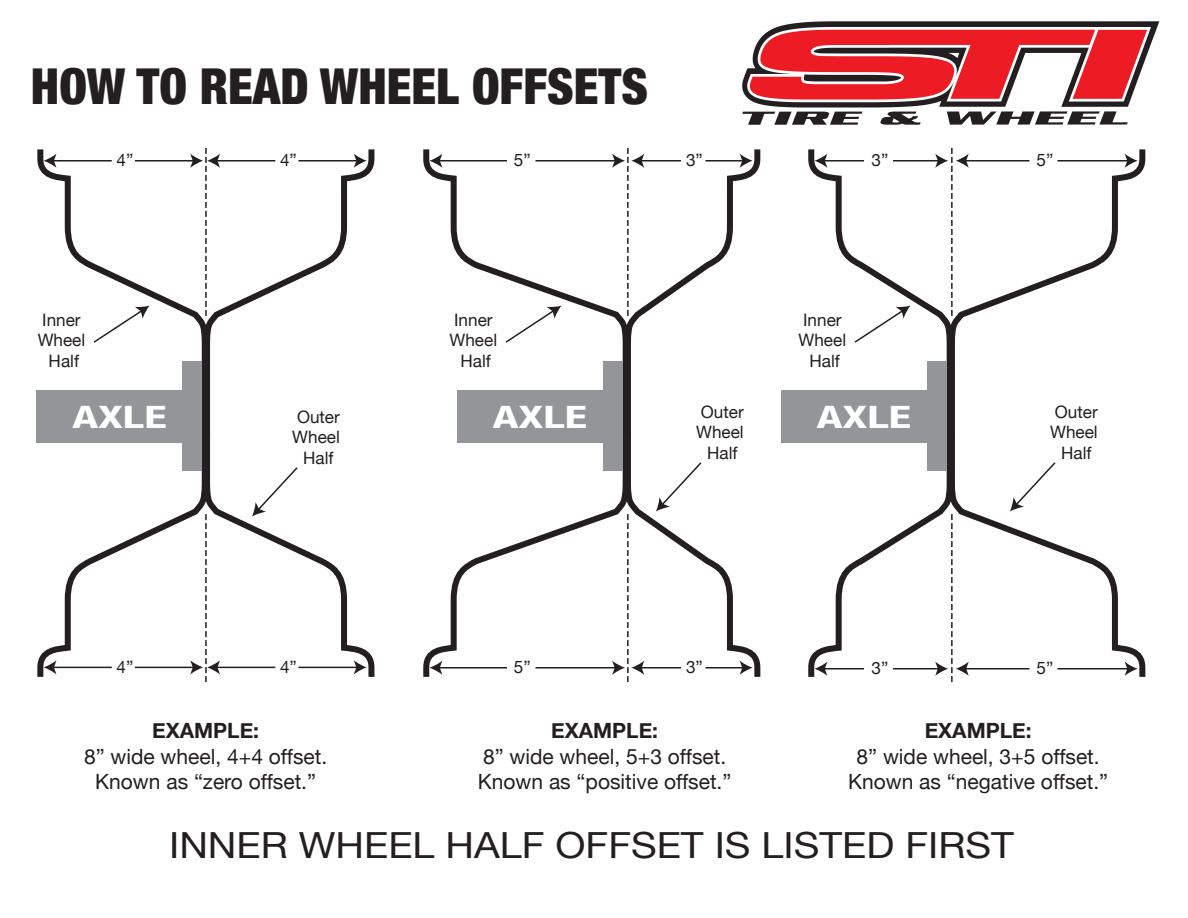
<style>
.page{position:relative;width:1188px;height:918px;background:#fff}
.page>*{position:absolute;margin:0;border:0;box-sizing:border-box;transform-origin:0 0}
.t1{font:900 condensed 49.5px "Helvetica Neue";color:#231f20}
.t2{font:36px "Helvetica Neue";color:#231f20;scale:1.1 1}
.t3{font:700 condensed 30.9px "Helvetica Neue";color:#fff;scale:1.5 1}
.t4{font:21px/25.2px "Helvetica Neue";color:#231f20;text-align:center}
.t5{font:700 21px "Helvetica Neue";color:#231f20}
.t6{font:17.1px/20.5px "Helvetica Neue";color:#231f20;text-align:center}
</style>
<div class="page">
<svg style="left:211px;top:149px;width:164px;height:180px"></svg>
<svg style="left:211px;top:467px;width:164px;height:210px"></svg>
<svg style="left:36px;top:149px;width:175px;height:277px"></svg>
<svg style="left:37px;top:426px;width:174px;height:257px"></svg>
<hr style="left:53px;top:160px;width:59px;height:2px;background:#231f20">
<svg style="left:44px;top:154px;width:12px;height:14px"></svg>
<hr style="left:135px;top:160px;width:59px;height:2px;background:#231f20">
<hr style="left:216px;top:160px;width:59px;height:2px;background:#231f20">
<svg style="left:190px;top:147px;width:30px;height:169px"></svg>
<hr style="left:298px;top:160px;width:60px;height:2px;background:#231f20">
<svg style="left:354px;top:154px;width:13px;height:14px"></svg>
<hr style="left:53px;top:667px;width:59px;height:1px;background:#231f20">
<svg style="left:44px;top:660px;width:12px;height:15px"></svg>
<hr style="left:135px;top:667px;width:59px;height:1px;background:#231f20">
<hr style="left:216px;top:667px;width:59px;height:1px;background:#231f20">
<svg style="left:190px;top:512px;width:30px;height:170px"></svg>
<hr style="left:298px;top:667px;width:60px;height:1px;background:#231f20">
<svg style="left:354px;top:660px;width:13px;height:15px"></svg>
<div style="left:36px;top:391px;width:152px;height:52px;background:#939598"></div>
<div style="left:183px;top:361px;width:19px;height:110px;background:#939598"></div>
<svg style="left:423px;top:149px;width:189px;height:242px"></svg>
<svg style="left:423px;top:510px;width:189px;height:167px"></svg>
<hr style="left:439px;top:160px;width:68px;height:2px;background:#231f20">
<svg style="left:430px;top:154px;width:12px;height:14px"></svg>
<hr style="left:536px;top:160px;width:80px;height:2px;background:#231f20">
<hr style="left:439px;top:667px;width:68px;height:2px;background:#231f20">
<svg style="left:430px;top:661px;width:12px;height:14px"></svg>
<hr style="left:536px;top:667px;width:80px;height:2px;background:#231f20">
<svg style="left:612px;top:147px;width:149px;height:536px"></svg>
<div style="left:457px;top:391px;width:152px;height:52px;background:#939598"></div>
<div style="left:603px;top:361px;width:19px;height:110px;background:#939598"></div>
<svg style="left:956px;top:149px;width:190px;height:180px"></svg>
<svg style="left:969px;top:462px;width:177px;height:215px"></svg>
<svg style="left:805px;top:149px;width:151px;height:277px"></svg>
<hr style="left:824px;top:160px;width:40px;height:2px;background:#231f20">
<svg style="left:815px;top:154px;width:12px;height:14px"></svg>
<hr style="left:893px;top:160px;width:46px;height:2px;background:#231f20">
<hr style="left:965px;top:160px;width:65px;height:2px;background:#231f20">
<svg style="left:935px;top:147px;width:34px;height:169px"></svg>
<hr style="left:1057px;top:160px;width:71px;height:2px;background:#231f20">
<svg style="left:1125px;top:154px;width:13px;height:14px"></svg>
<div style="left:781px;top:391px;width:152px;height:52px;background:#939598"></div>
<div style="left:927px;top:361px;width:19px;height:110px;background:#939598"></div>
<hr style="left:965px;top:668px;width:65px;height:2px;background:#231f20">
<svg style="left:808px;top:426px;width:161px;height:257px"></svg>
<hr style="left:1057px;top:668px;width:71px;height:2px;background:#231f20">
<svg style="left:1125px;top:662px;width:13px;height:14px"></svg>
<img style="left:742px;top:21px;width:418px;height:104px">
<h1 class="t1" style="left:31px;top:45px;width:619px">HOW TO READ WHEEL OFFSETS</h1>
<p class="t6" style="left:117px;top:151px;width:18px">4”</p>
<p class="t6" style="left:280px;top:151px;width:18px">4”</p>
<p class="t6" style="left:514px;top:151px;width:18px">5”</p>
<p class="t6" style="left:686px;top:151px;width:18px">3”</p>
<p class="t6" style="left:871px;top:151px;width:18px">3”</p>
<p class="t6" style="left:1037px;top:151px;width:18px">5”</p>
<p class="t6" style="left:38px;top:310px;width:49px">Inner<br>Wheel<br>Half</p>
<h3 class="t3" style="left:72px;top:392px;width:64px">AXLE</h3>
<p class="t6" style="left:292px;top:407px;width:49px">Outer<br>Wheel<br>Half</p>
<p class="t6" style="left:450px;top:310px;width:49px">Inner<br>Wheel<br>Half</p>
<h3 class="t3" style="left:493px;top:392px;width:64px">AXLE</h3>
<p class="t6" style="left:696px;top:402px;width:49px">Outer<br>Wheel<br>Half</p>
<p class="t6" style="left:799px;top:310px;width:49px">Inner<br>Wheel<br>Half</p>
<h3 class="t3" style="left:817px;top:392px;width:64px">AXLE</h3>
<p class="t6" style="left:1050px;top:402px;width:49px">Outer<br>Wheel<br>Half</p>
<p class="t6" style="left:117px;top:657px;width:18px">4”</p>
<p class="t6" style="left:280px;top:657px;width:18px">4”</p>
<p class="t5" style="left:152px;top:714px;width:108px">EXAMPLE:</p>
<p class="t4" style="left:84px;top:745px;width:245px">8” wide wheel, 4+4 offset.<br>Known as “zero offset.”</p>
<p class="t6" style="left:514px;top:658px;width:18px">5”</p>
<p class="t6" style="left:686px;top:658px;width:18px">3”</p>
<p class="t5" style="left:551px;top:714px;width:108px">EXAMPLE:</p>
<p class="t4" style="left:478px;top:745px;width:255px;text-align:left">8” wide wheel, 5+3 offset.<br>Known as “positive offset.”</p>
<p class="t6" style="left:871px;top:659px;width:18px">3”</p>
<p class="t6" style="left:1037px;top:659px;width:18px">5”</p>
<p class="t5" style="left:925px;top:714px;width:108px">EXAMPLE:</p>
<p class="t4" style="left:848px;top:745px;width:262px">8” wide wheel, 3+5 offset.<br>Known as “negative offset.”</p>
<h2 class="t2" style="left:169px;top:819px;width:769px">INNER WHEEL HALF OFFSET IS LISTED FIRST</h2>
</div>
